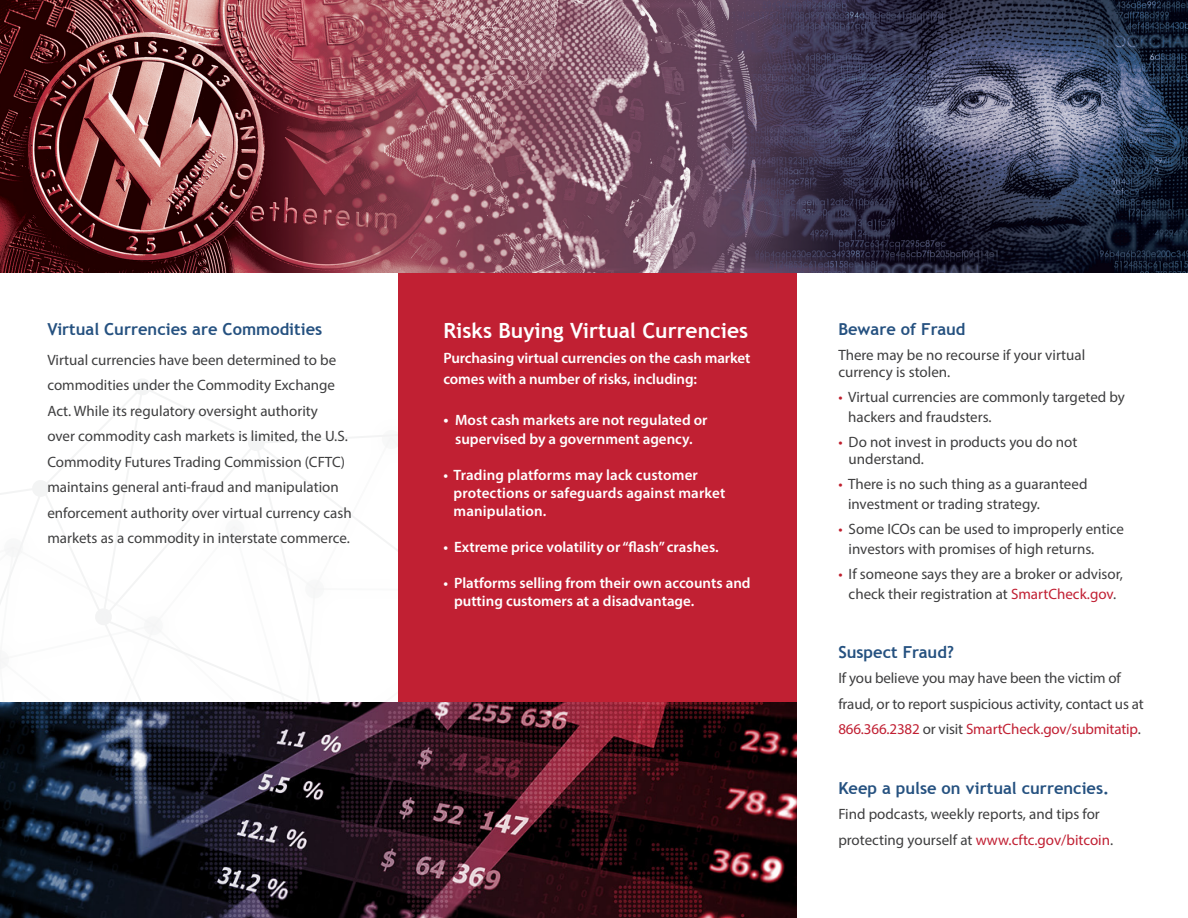
<style>
.page{position:relative;width:1188px;height:918px;background:#fff}
.page>*{position:absolute;margin:0;border:0;box-sizing:border-box;transform-origin:0 0}
.t1{font:700 21px "Trebuchet MS";color:#fff}
.t2{font:700 16.5px "Trebuchet MS";color:#255180}
.body{font:15px/25.5px "Myriad Pro";color:#3e3e3f}
.body-2{font:600 15px/18px "Myriad Pro";color:#fff}
.s1{font-size:16.5px}
.s2{color:#be1d2c}
.s3{color:#c12033}
</style>
<div class="page">
<div style="left:398px;top:0;width:398px;height:918px;background:#c12033"></div>
<img style="left:0;top:0;width:1188px;height:272px">
<img style="left:0;top:702px;width:796px;height:216px">
<p class="t2" style="left:47px;top:318px;width:276px">Virtual Currencies are Commodities</p>
<p class="body" style="left:47px;top:347px;width:306px">Virtual currencies have been determined to be commodities under the Commodity Exchange Act. While its regulatory oversight authority<br>over commodity cash markets is limited, the U.S.<br>Commodity Futures Trading Commission (CFTC) maintains general anti-fraud and manipulation enforcement authority over virtual currency cash markets as a commodity in interstate commerce.</p>
<p class="t1" style="left:443px;top:317px;width:306px">Risks Buying Virtual Currencies</p>
<p class="body-2" style="left:443px;top:347px;width:308px;line-height:21px">Purchasing virtual currencies on the cash market comes with a number of risks, including:</p>
<p class="body-2" style="left:443px;top:410px;width:266px;line-height:19.5px;text-align:center"><span class="s1">•</span> Most cash markets are not regulated or supervised by a government agency.</p>
<p class="body-2" style="left:453px;top:466px;width:273px;text-indent:-10px">• Trading platforms may lack customer protections or safeguards against market manipulation.</p>
<p class="body-2" style="left:443px;top:538px;width:277px">• Extreme price volatility or “flash” crashes.</p>
<p class="body-2" style="left:454px;top:574px;width:298px;text-indent:-11px">• Platforms selling from their own accounts and putting customers at a disadvantage.</p>
<p class="t2" style="left:838px;top:318px;width:129px">Beware of Fraud</p>
<p class="body" style="left:838px;top:347px;width:248px;line-height:16.5px">There may be no recourse if your virtual currency is stolen.</p>
<p class="body" style="left:848px;top:387px;width:278px;line-height:19.5px;text-indent:-10px"><span class="s2">•</span> Virtual currencies are commonly targeted by hackers and fraudsters.</p>
<p class="body" style="left:849px;top:434px;width:230px;line-height:16.5px;text-indent:-10px"><span class="s2">•</span> Do not invest in products you do not understand.</p>
<p class="body" style="left:848px;top:474px;width:241px;line-height:19.5px;text-indent:-10px"><span class="s2">•</span> There is no such thing as a guaranteed investment or trading strategy.</p>
<p class="body" style="left:849px;top:519px;width:277px;line-height:19.5px;text-indent:-10px"><span class="s2">•</span> Some ICOs can be used to improperly entice investors with promises of high returns.</p>
<p class="body" style="left:838px;top:564px;width:286px;line-height:19.5px;text-align:center"><span class="s2">•</span> If someone says they are a broker or advisor, check their registration at <span class="s3">SmartCheck.gov</span>.</p>
<p class="t2" style="left:838px;top:642px;width:117px">Suspect Fraud?</p>
<p class="body" style="left:838px;top:665px;width:307px">If you believe you may have been the victim of fraud, or to report suspicious activity, contact us at<br><span class="s3">866.366.2382</span> or visit <span class="s3">SmartCheck.gov/submitatip</span>.</p>
<p class="t2" style="left:838px;top:778px;width:272px">Keep a pulse on virtual currencies.</p>
<p class="body" style="left:838px;top:801px;width:276px">Find podcasts, weekly reports, and tips for protecting yourself at <span class="s3">www.cftc.gov/bitcoin</span>.</p>
</div>
